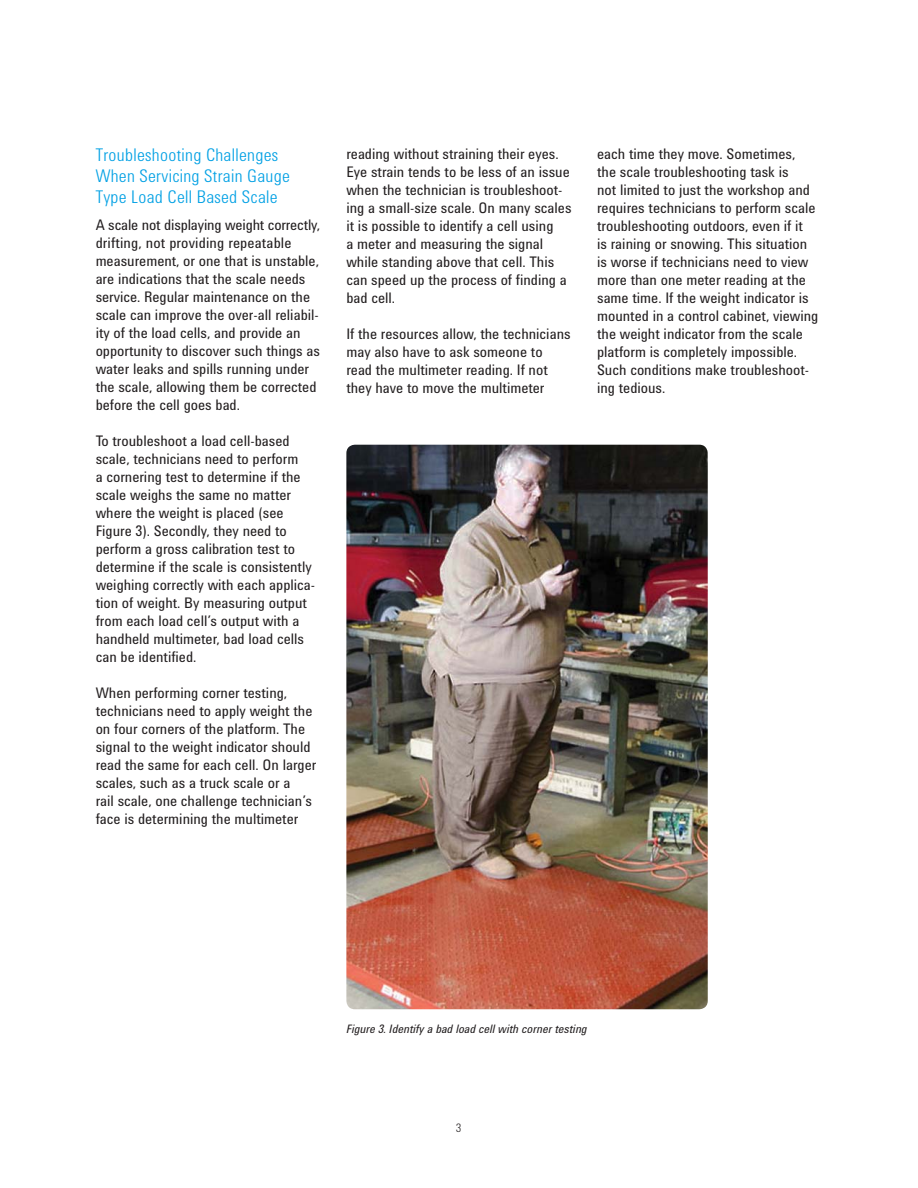
<style>
.page{position:relative;width:918px;height:1188px;background:#fff}
.page>*{position:absolute;margin:0;border:0;box-sizing:border-box;transform-origin:0 0}
.t1{font:300 18px/21px "Agilent Condensed CFF";letter-spacing:.02em;color:#00a0e4}
.t2{font:15px/18px "Agilent Condensed CFF";color:#231f20}
.t3{font:italic 12px "Agilent Condensed CFF";color:#231f20}
.t4{font:300 12px "Agilent Condensed CFF";color:#231f20}
</style>
<div class="page">
<img style="left:346px;top:445px;width:362px;height:564px;border-radius:9px">
<p class="t1" style="left:96px;top:147px;width:196px">Troubleshooting Challenges<br>When Servicing Strain Gauge<br>Type Load Cell Based Scale</p>
<p class="t2" style="left:96px;top:217px;width:226px">A scale not displaying weight correctly, drifting, not providing repeatable measurement, or one that is unstable, are indications that the scale needs service. Regular maintenance on the scale can improve the over-all reliabil&shy;ity of the load cells, and provide an opportunity to discover such things as water leaks and spills running under the scale, allowing them be corrected before the cell goes bad.</p>
<p class="t2" style="left:96px;top:433px;width:221px">To troubleshoot a load cell-based scale, technicians need to perform<br>a cornering test to determine if the scale weighs the same no matter where the weight is placed (see Figure 3). Secondly, they need to perform a gross calibration test to determine if the scale is consistently weighing correctly with each applica&shy;tion of weight. By measuring output from each load cell’s output with a handheld multimeter, bad load cells can be identified.</p>
<p class="t2" style="left:96px;top:685px;width:222px">When performing corner testing, technicians need to apply weight the on four corners of the platform. The signal to the weight indicator should read the same for each cell. On larger scales, such as a truck scale or a<br>rail scale, one challenge technician’s face is determining the multimeter</p>
<p class="t2" style="left:346px;top:147px;width:227px">reading without straining their eyes.<br>Eye strain tends to be less of an issue when the technician is troubleshoot&shy;ing a small-size scale. On many scales it is possible to identify a cell using<br>a meter and measuring the signal while standing above that cell. This can speed up the process of finding a bad cell.</p>
<p class="t2" style="left:346px;top:327px;width:226px">If the resources allow, the technicians may also have to ask someone to read the multimeter reading. If not they have to move the multimeter</p>
<p class="t2" style="left:597px;top:147px;width:223px">each time they move. Sometimes,<br>the scale troubleshooting task is<br>not limited to just the workshop and requires technicians to perform scale troubleshooting outdoors, even if it<br>is raining or snowing. This situation is worse if technicians need to view more than one meter reading at the same time. If the weight indicator is mounted in a control cabinet, viewing the weight indicator from the scale platform is completely impossible.<br>Such conditions make troubleshoot&shy;ing tedious.</p>
<p class="t3" style="left:346px;top:1024px;width:242px">Figure 3. Identify a bad load cell with corner testing</p>
<p class="t4" style="left:456px;top:1124px;width:7px">3</p>
</div>
